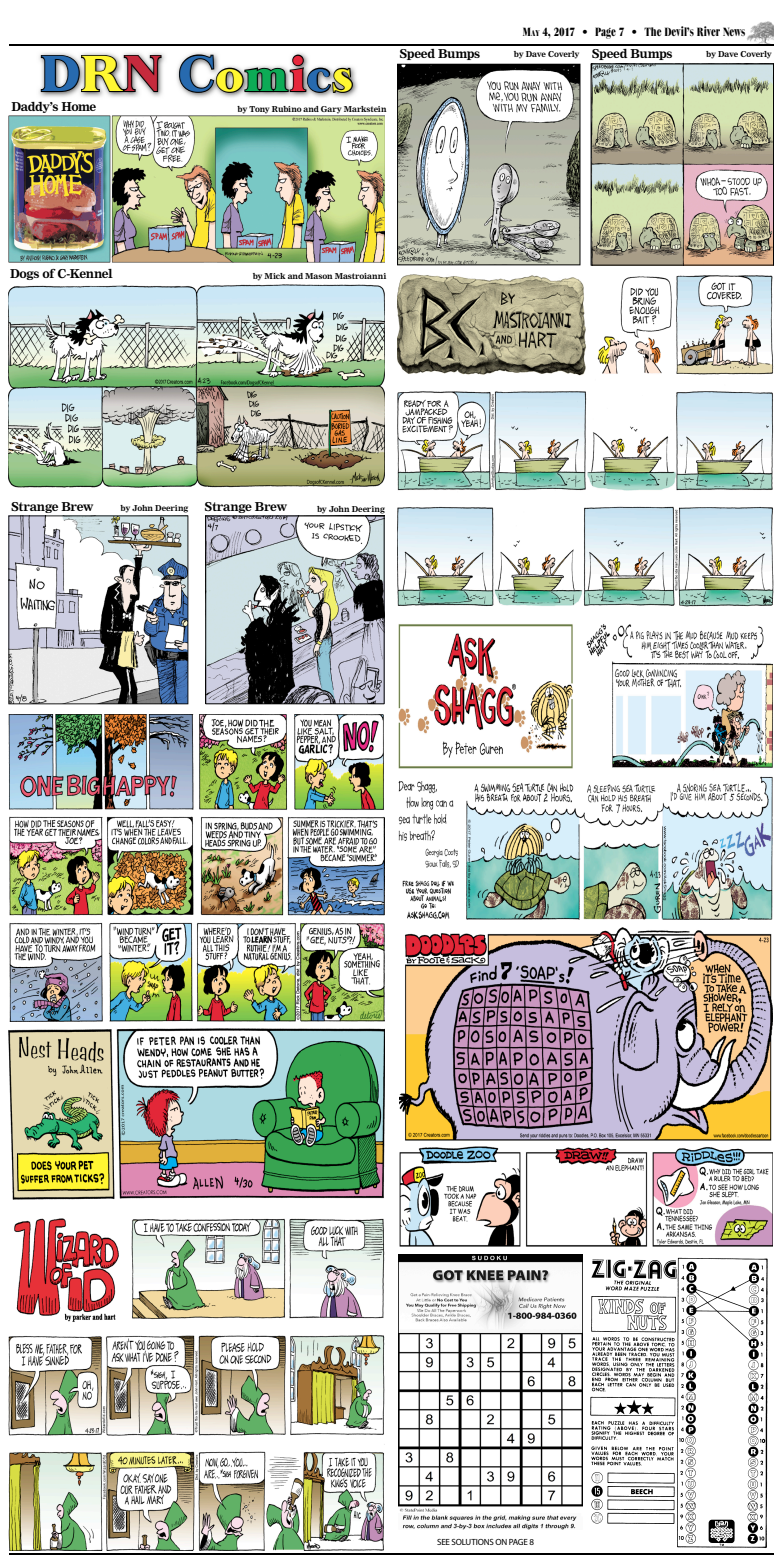
<style>
.page{position:relative;width:783px;height:1566px;background:#fff}
.page>*{position:absolute;margin:0;border:0;box-sizing:border-box;transform-origin:0 0}
.t1{font:50px "Long Island";letter-spacing:.03em;color:#276aaf}
.t2{font:700 12px "Nimrod";letter-spacing:-.03em;color:#000}
.t3{font:800 12px "Quantas";letter-spacing:-.01em;color:#000}
.t4{font:9px "Myriad Pro";letter-spacing:-.02em;color:#000}
.t5{font:700 8px "Nimrod";letter-spacing:-.02em;color:#000}
.s1{color:#fff732}
.s2{color:#c62a3d}
.s3{color:#0dab56}
.s4{color:#e6283c}
.s5{font-style:inherit}
.s6{font-size:8.4px}
.s7{font-size:12px}
</style>
<div class="page">
<img style="left:746px;top:21px;width:28px;height:23px">
<hr style="left:9px;top:44px;width:765px;height:2px;background:#000">
<hr style="left:9px;top:1553px;width:765px;height:2px;background:#000">
<img style="left:39px;top:52px;width:319px;height:46px">
<svg style="left:40px;top:52px;width:123px;height:42px;background:#828282"></svg>
<svg style="left:178px;top:53px;width:176px;height:41px"></svg>
<img style="left:9px;top:116px;width:376px;height:146px">
<img style="left:8px;top:1028px;width:376px;height:171px">
<img style="left:9px;top:1218px;width:375px;height:333px">
<img style="left:398px;top:624px;width:375px;height:296px">
<img style="left:397px;top:274px;width:376px;height:332px">
<svg style="left:397px;top:64px;width:183px;height:201px"></svg>
<svg style="left:591px;top:63px;width:183px;height:203px;background:#b6b59d"></svg>
<svg style="left:8px;top:515px;width:180px;height:189px"></svg>
<svg style="left:205px;top:515px;width:180px;height:189px;background:#979ca2"></svg>
<img style="left:400px;top:928px;width:373px;height:318px">
<img style="left:8px;top:285px;width:377px;height:202px">
<img style="left:8px;top:714px;width:377px;height:307px">
<img style="left:399px;top:1254px;width:184px;height:275px">
<img style="left:590px;top:1257px;width:178px;height:291px">
<div style="left:585px;top:1526px;width:90px;height:23px;background:#fff"></div>
<h1 class="t1" style="left:41px;top:46px;width:313px">D<span class="s1">R</span><span class="s2">N</span> C<span class="s1">o</span><span class="s3">m</span><span class="s4">i</span>c<span class="s1">s</span></h1>
<h2 class="t2" style="left:11px;top:100px;width:86px">Daddy’s Home</h2>
<p class="t5" style="left:238px;top:104px;width:150px">by Tony Rubino and Gary Markstein</p>
<h2 class="t3" style="left:523px;top:25px;width:224px"><span class="s5">M</span><span class="s6">AY</span> <span class="s5">4, 2017</span> • Page 7 • The Devil’s River News</h2>
<h2 class="t2" style="left:399px;top:46px;width:82px">Speed Bumps</h2>
<p class="t5" style="left:514px;top:50px;width:160px">by Dave Coverly <span class="s7">Speed Bumps</span></p>
<p class="t5" style="left:706px;top:50px;width:67px">by Dave Coverly</p>
<h2 class="t2" style="left:10px;top:266px;width:104px">Dogs of C-Kennel</h2>
<p class="t5" style="left:253px;top:272px;width:135px">by Mick and Mason Mastroianni</p>
<h2 class="t2" style="left:11px;top:499px;width:84px">Strange Brew</h2>
<p class="t5" style="left:121px;top:503px;width:69px">by John Deering</p>
<h2 class="t2" style="left:205px;top:500px;width:84px">Strange Brew</h2>
<p class="t5" style="left:317px;top:504px;width:69px">by John Deering</p>
<p class="t4" style="left:437px;top:1536px;width:98px">SEE SOLUTIONS ON PAGE 8</p>
</div>
